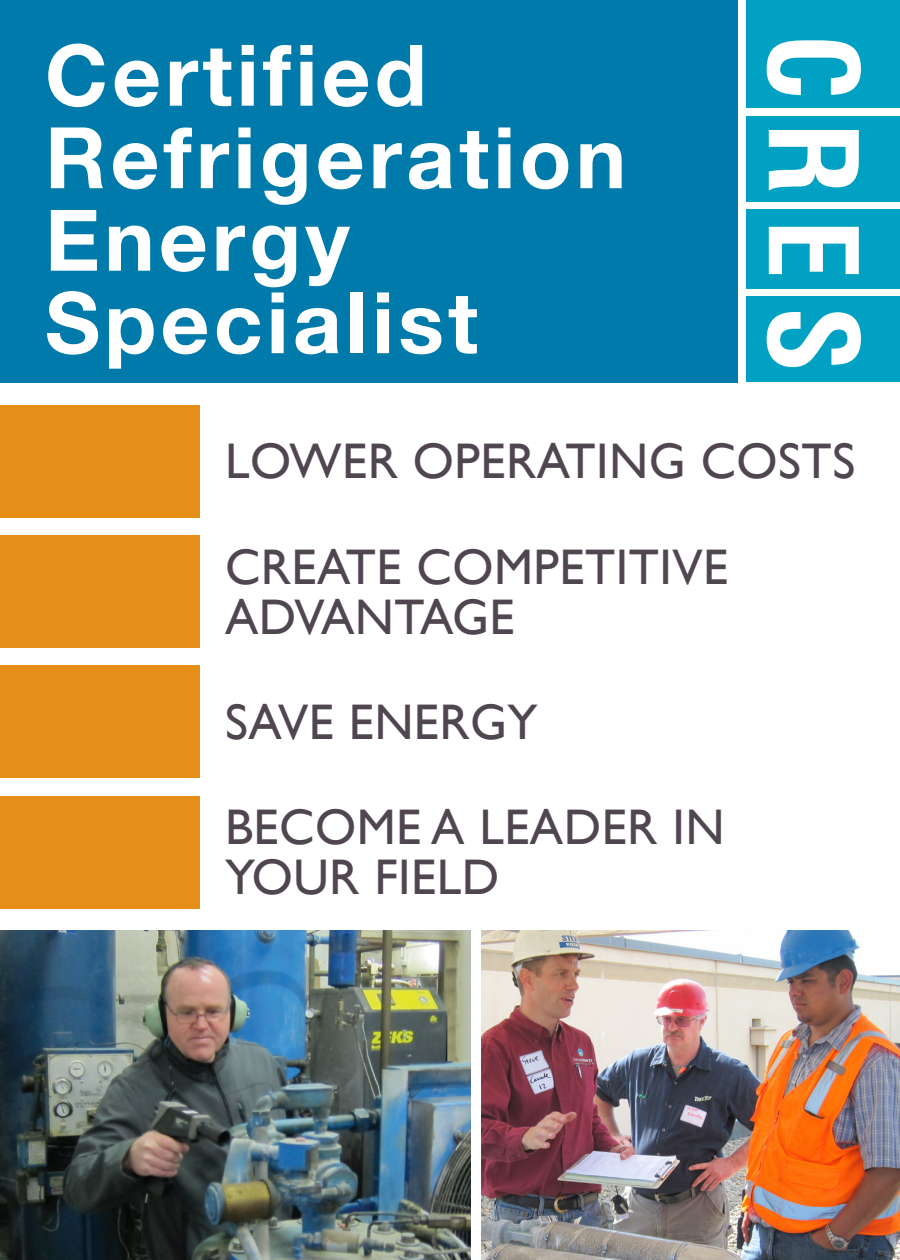
<style>
.page{position:relative;width:900px;height:1260px;background:#fff}
.page>*{position:absolute;margin:0;border:0;box-sizing:border-box;transform-origin:0 0}
.t1{font:700 condensed 120px "Helvetica";color:#fff}
.t2{font:700 85px/82.5px "Helvetica Neue LT Std";letter-spacing:.05em;color:#fff}
.t3{font:50px/50px "Gill Sans";letter-spacing:.01em;color:#504650}
</style>
<div class="page">
<div style="left:0;top:0;width:737px;height:382px;background:#007aaa"></div>
<img style="left:481px;top:931px;width:419px;height:329px">
<img style="left:0;top:931px;width:471px;height:329px">
<div style="left:0;top:405px;width:200px;height:112px;background:#e68f18"></div>
<div style="left:0;top:796px;width:200px;height:112px;background:#e68f18"></div>
<div style="left:0;top:665px;width:200px;height:113px;background:#e68f18"></div>
<div style="left:0;top:535px;width:200px;height:113px;background:#e68f18"></div>
<div style="left:746px;top:0;width:154px;height:108px;background:#00a1c3"></div>
<div style="left:746px;top:116px;width:154px;height:86px;background:#00a1c3"></div>
<div style="left:746px;top:210px;width:154px;height:79px;background:#00a1c3"></div>
<div style="left:746px;top:297px;width:154px;height:85px;background:#00a1c3"></div>
<p class="t2" style="left:45px;top:32px;width:583px">Certified<br>Refrigeration<br>Energy<br>Specialist</p>
<p class="t1" style="left:888px;top:34px;width:341px;rotate:90deg">CRES</p>
<p class="t3" style="left:225px;top:437px;width:632px">LOWER OPERATING COSTS</p>
<p class="t3" style="left:225px;top:543px;width:505px">CREATE COMPETITIVE<br>ADVANTAGE</p>
<p class="t3" style="left:225px;top:698px;width:314px">SAVE ENERGY</p>
<p class="t3" style="left:225px;top:803px;width:501px">BECOME A LEADER IN<br>YOUR FIELD</p>
</div>
